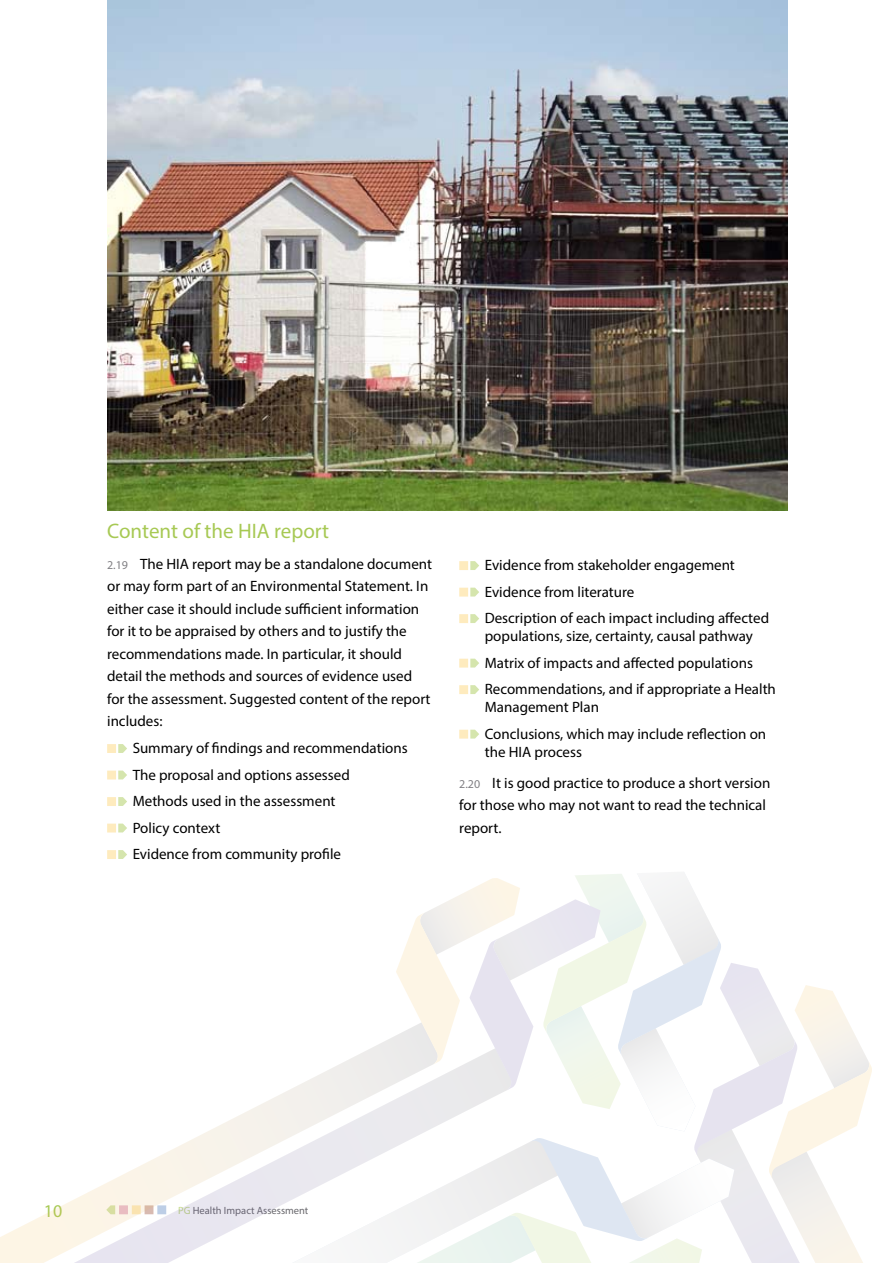
<style>
.page{position:relative;width:893px;height:1263px;background:#fff}
.page>*{position:absolute;margin:0;border:0;box-sizing:border-box;transform-origin:0 0}
.t1{font:21px "Myriad Pro";color:#a7c954}
.t2{font:18px "Myriad Pro";color:#a7c954}
.t3{font:15px/26.5px "Myriad Pro";color:#000}
.t4{font:10.5px "Myriad Pro";color:#68676c}
.s1{font-size:12px;color:#818084}
.s2{color:#c3da88}
</style>
<div class="page">
<svg style="left:0;top:1206px;width:62px;height:57px"></svg>
<img style="left:107px;top:0;width:681px;height:510px">
<svg style="left:459px;top:561px;width:20px;height:9px"></svg>
<svg style="left:459px;top:588px;width:20px;height:8px"></svg>
<svg style="left:459px;top:614px;width:20px;height:9px"></svg>
<svg style="left:459px;top:659px;width:20px;height:9px"></svg>
<svg style="left:459px;top:685px;width:20px;height:9px"></svg>
<svg style="left:62px;top:730px;width:810px;height:533px"></svg>
<h1 class="t1" style="left:107px;top:518px;width:224px">Content of the HIA report</h1>
<p class="t3" style="left:107px;top:552px;width:326px;line-height:22.5px"><span class="s1">2.19</span> The HIA report may be a standalone document or may form part of an Environmental Statement. In either case it should include sufficient information for it to be appraised by others and to justify the recommendations made. In particular, it should detail the methods and sources of evidence used for the assessment. Suggested content of the report includes:</p>
<p class="t3" style="left:133px;top:734px;width:276px">Summary of findings and recommendations<br>The proposal and options assessed<br>Methods used in the assessment<br>Policy context<br>Evidence from community profile</p>
<p class="t3" style="left:485px;top:551px;width:286px">Evidence from stakeholder engagement<br>Evidence from literature<br>Description of each impact including affected</p>
<p class="t3" style="left:485px;top:622px;width:293px">populations, size, certainty, causal pathway<br>Matrix of impacts and affected populations<br>Recommendations, and if appropriate a Health</p>
<p class="t3" style="left:485px;top:693px;width:283px">Management Plan<br>Conclusions, which may include reflection on</p>
<p class="t3" style="left:459px;top:736px;width:313px;line-height:31px;text-indent:26px">the HIA process<br><span class="s1">2.20</span> It is good practice to produce a short version</p>
<p class="t3" style="left:459px;top:794px;width:308px;line-height:22.5px">for those who may not want to read the technical report.</p>
<p class="t2" style="left:44px;top:1199px;width:20px">10</p>
<p class="t4" style="left:178px;top:1204px;width:132px"><span class="s2">PG</span> Health Impact Assessment</p>
</div>
